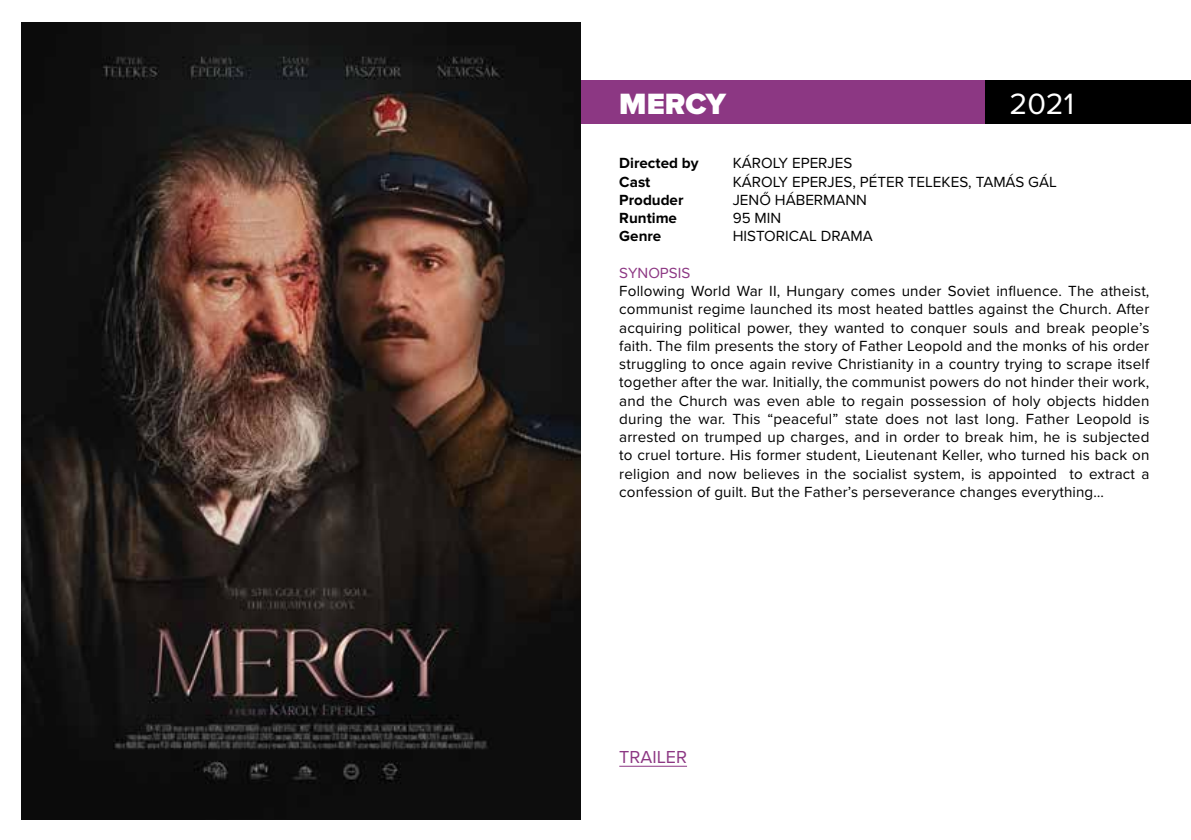
<style>
.page{position:relative;width:1191px;height:840px;background:#fff}
.page>*{position:absolute;margin:0;border:0;box-sizing:border-box;transform-origin:0 0}
.t1{font:900 30.4px "Proxima Nova";color:#fff}
.t2{font:30.4px "Proxima Nova";color:#fff}
.t3{font:18px "Proxima Nova";color:#8c3783}
.t4{font:15.2px/18.2px "Proxima Nova";color:#000;text-align:justify}
.t5{font:700 15.2px "Proxima Nova";color:#000}
.t6{font:15.2px "Proxima Nova";color:#8c3783}
</style>
<div class="page">
<div style="left:567px;top:80px;width:418px;height:43px;background:#8c3783"></div>
<div style="left:985px;top:80px;width:206px;height:43px;background:#000"></div>
<img style="left:22px;top:23px;width:559px;height:795px">
<hr style="left:619px;top:765px;width:68px;height:1px;background:#8c3783">
<h1 class="t1" style="left:619px;top:89px;width:108px">MERCY</h1>
<h1 class="t2" style="left:1009px;top:81px;width:66px">2021</h1>
<p class="t5" style="left:619px;top:156px;width:81px">Directed by</p>
<p class="t4" style="left:732px;top:153px;width:121px">KÁROLY EPERJES</p>
<p class="t5" style="left:619px;top:174px;width:33px">Cast</p>
<p class="t4" style="left:732px;top:172px;width:325px">KÁROLY EPERJES, PÉTER TELEKES, TAMÁS GÁL</p>
<p class="t5" style="left:619px;top:193px;width:66px">Produder</p>
<p class="t4" style="left:732px;top:190px;width:136px">JENŐ HÁBERMANN</p>
<p class="t5" style="left:619px;top:211px;width:59px">Runtime</p>
<p class="t4" style="left:732px;top:208px;width:50px">95 MIN</p>
<p class="t5" style="left:619px;top:229px;width:44px">Genre</p>
<p class="t4" style="left:732px;top:226px;width:142px">HISTORICAL DRAMA</p>
<p class="t6" style="left:619px;top:261px;width:73px">SYNOPSIS</p>
<p class="t4" style="left:619px;top:281px;width:531px">Following World War II, Hungary comes under Soviet influence. The atheist, communist regime launched its most heated battles against the Church. After acquiring political power, they wanted to conquer souls and break people’s faith. The film presents the story of Father Leopold and the monks of his order struggling to once again revive Christianity in a country trying to scrape itself together after the war. Initially, the communist powers do not hinder their work, and the Church was even able to regain possession of holy objects hidden during the war. This “peaceful” state does not last long. Father Leopold is arrested on trumped up charges, and in order to break him, he is subjected to cruel torture. His former student, Lieutenant Keller, who turned his back on religion and now believes in the socialist system, is appointed to extract a confession of guilt. But the Father’s perseverance changes everything…</p>
<p class="t3" style="left:619px;top:743px;width:69px">TRAILER</p>
</div>
